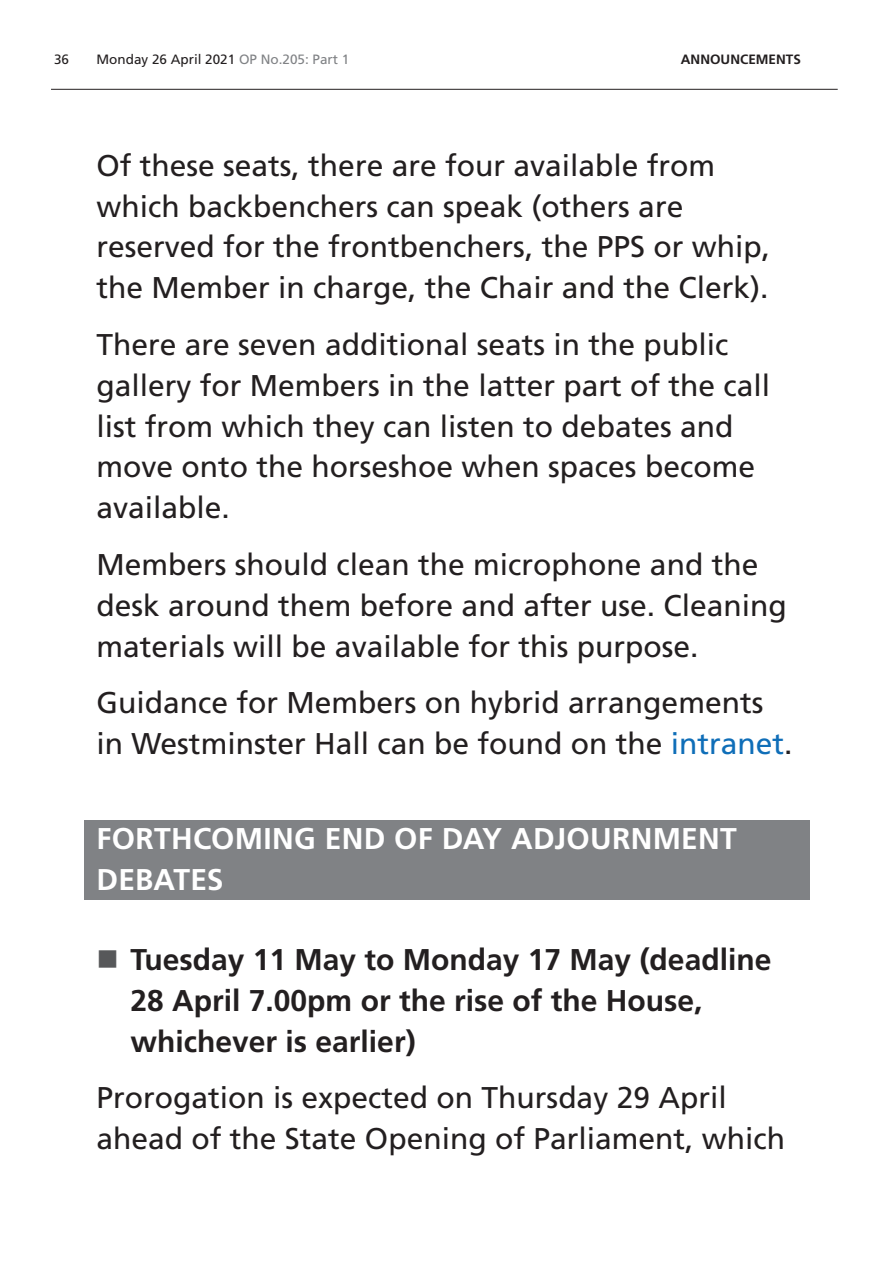
<style>
.page{position:relative;width:893px;height:1263px;background:#fff}
.page>*{position:absolute;margin:0;border:0;box-sizing:border-box;transform-origin:0 0}
.t1{font:30px/41px "Frutiger LT Std";color:#231f20}
.t2{font:700 30px/41px "Frutiger LT Std";color:#231f20}
.Heading2Grey{font:700 30px/41px "Frutiger LT Std";letter-spacing:.01em;color:#fff}
.t3{font:13.5px "Frutiger LT Std";color:#231f20}
.t4{font:700 13.5px "Frutiger LT Std";color:#231f20}
.s1{color:#808285}
.s2{color:#0f6eb8}
</style>
<div class="page">
<hr style="left:51px;top:89px;width:787px;height:1px;background:#231f20">
<div style="left:84px;top:820px;width:725px;height:79px;background:#808285"></div>
<p class="t3" style="left:54px;top:52px;width:17px">36</p>
<p class="t3" style="left:97px;top:52px;width:254px">Monday 26 April 2021 <span class="s1">OP No.205: Part 1</span></p>
<p class="t4" style="left:681px;top:52px;width:50px">Announcements</p>
<p class="t1" style="left:97px;top:145px;width:675px">Of these seats, there are four available from which backbenchers can speak (others are reserved for the frontbenchers, the PPS or whip, the Member in charge, the Chair and the Clerk).</p>
<p class="t1" style="left:97px;top:324px;width:675px">There are seven additional seats in the public gallery for Members in the latter part of the call list from which they can listen to debates and move onto the horseshoe when spaces become available.</p>
<p class="t1" style="left:97px;top:544px;width:692px">Members should clean the microphone and the desk around them before and after use. Cleaning materials will be available for this purpose.</p>
<p class="t1" style="left:97px;top:682px;width:697px">Guidance for Members on hybrid arrangements in Westminster Hall can be found on the <span class="s2">intranet</span>.</p>
<h2 class="Heading2Grey" style="left:97px;top:818px;width:642px">FORTHCOMING END OF DAY ADJOURNMENT<br>DEBATES</h2>
<p class="t2" style="left:131px;top:939px;width:642px">Tuesday 11 May to Monday 17 May (deadline<br>28 April 7.00pm or the rise of the House, whichever is earlier)</p>
<p class="t1" style="left:97px;top:1077px;width:690px">Prorogation is expected on Thursday 29 April ahead of the State Opening of Parliament, which</p>
</div>
